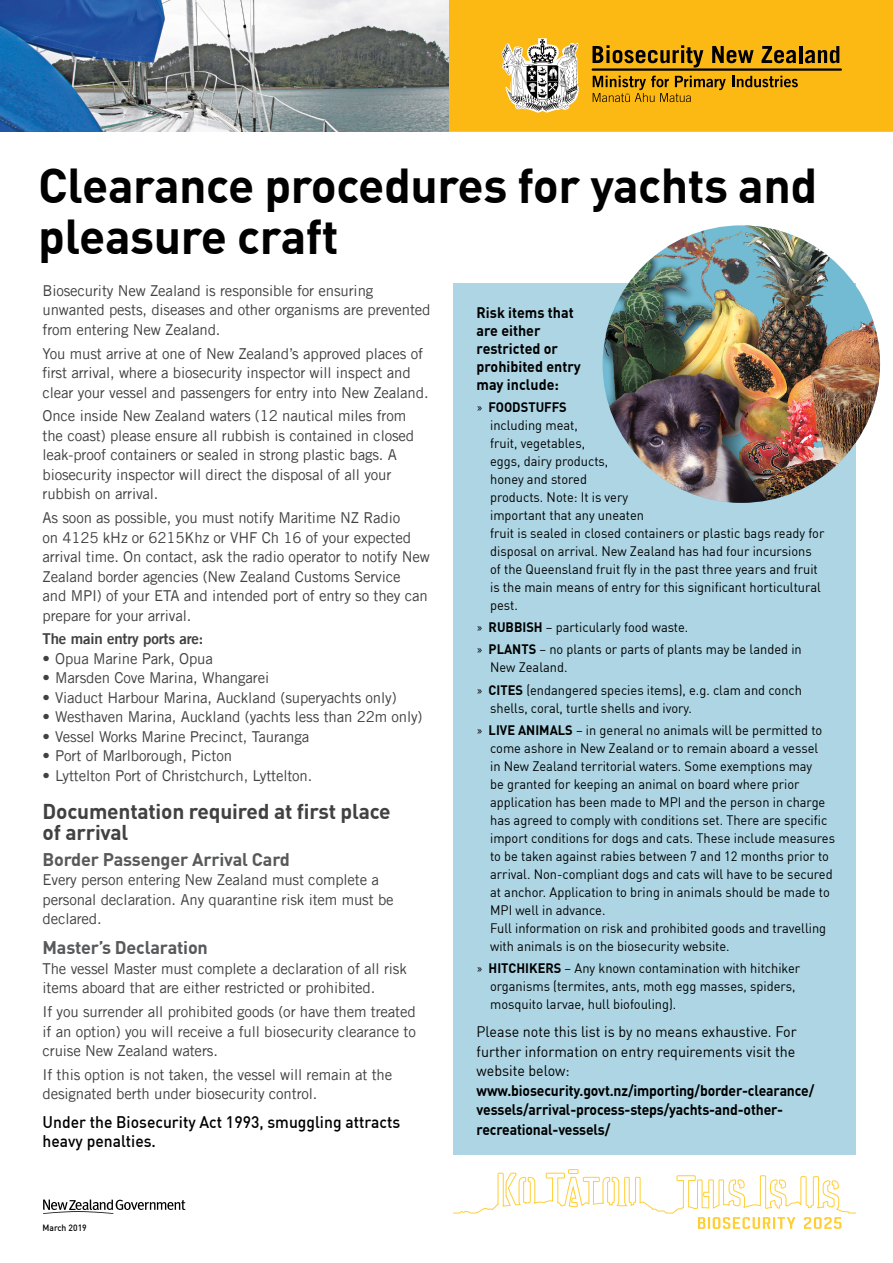
<style>
.page{position:relative;width:893px;height:1263px;background:#fff}
.page>*{position:absolute;margin:0;border:0;box-sizing:border-box;transform-origin:0 0}
.t1{font:700 48px/51px "DIN";letter-spacing:-.01em;color:#000}
.t2{font:700 21px/21px "DIN";letter-spacing:-.01em;color:#414042}
.t3{font:700 18px "DIN";letter-spacing:-.01em;color:#58595b}
.t4{font:500 16.5px/19.8px "DIN";color:#000;scale:.95 1}
.t5{font:15px/19.5px "Trade Gothic LT Std";letter-spacing:-.01em;color:#414042}
.t6{font:700 15px/19.5px "DIN";letter-spacing:-.01em;color:#000;scale:.93 1}
.t7{font:15px/19.5px "DIN";color:#000;text-align:justify;scale:.95 1}
.t8{font:700 15px/18px "DIN";letter-spacing:-.01em;color:#000;scale:.95 1}
.t9{font:15px "Trade Gothic LT Std Bd 2";letter-spacing:-.01em;color:#414042}
.t10{font:13.5px/18px "DIN";color:#000;scale:.95 1}
.t11{font:500 9px "DIN";color:#000;scale:.95 1}
.s1{font-family:"Trade Gothic LT Std"}
.s2{font-weight:700}
</style>
<div class="page">
<svg style="left:43px;top:1199px;width:142px;height:15px"></svg>
<svg style="left:454px;top:1169px;width:402px;height:60px"></svg>
<div style="left:454px;top:284px;width:402px;height:871px;background:#add5e3"></div>
<div style="left:0;top:0;width:893px;height:132px;background:#fdb913"></div>
<img style="left:0;top:0;width:449px;height:132px">
<hr style="left:592px;top:68px;width:250px;height:3px;background:#000">
<svg style="left:593px;top:45px;width:110px;height:23px"></svg>
<svg style="left:712px;top:46px;width:42px;height:17px"></svg>
<svg style="left:761px;top:46px;width:35px;height:17px"></svg>
<hr style="left:799px;top:46px;width:3px;height:17px;background:#000">
<svg style="left:805px;top:46px;width:34px;height:17px"></svg>
<svg style="left:732px;top:76px;width:66px;height:11px"></svg>
<svg style="left:593px;top:76px;width:133px;height:26px"></svg>
<svg style="left:502px;top:38px;width:77px;height:75px"></svg>
<img style="left:603px;top:225px;width:277px;height:278px">
<h1 class="t1" style="left:38px;top:158px;width:781px">Clearance procedures for yachts and pleasure craft</h1>
<p class="t5" style="left:43px;top:280px;width:390px">Biosecurity New Zealand is responsible for ensuring unwanted pests, diseases and other organisms are prevented from entering New Zealand.</p>
<p class="t5" style="left:43px;top:343px;width:388px">You must arrive at one of New Zealand’s approved places of first arrival, where a biosecurity inspector will inspect and clear your vessel and passengers for entry into New Zealand.</p>
<p class="t5" style="left:43px;top:406px;width:373px">Once inside New Zealand waters (12 nautical miles from the coast) please ensure all rubbish is contained in closed leak-proof containers or sealed in strong plastic bags. A biosecurity inspector will direct the disposal of all your rubbish on arrival.</p>
<p class="t5" style="left:43px;top:508px;width:389px">As soon as possible, you must notify Maritime NZ Radio<br>on 4125 kHz or 6215Khz or VHF Ch 16 of your expected arrival time. On contact, ask the radio operator to notify New Zealand border agencies (New Zealand Customs Service<br>and MPI) of your ETA and intended port of entry so they can prepare for your arrival.</p>
<p class="t9" style="left:43px;top:630px;width:162px">The main entry ports are:</p>
<p class="t5" style="left:43px;top:648px;width:172px">• Opua Marine Park, Opua</p>
<p class="t5" style="left:43px;top:668px;width:228px">• Marsden Cove Marina, Whangarei</p>
<p class="t5" style="left:43px;top:687px;width:356px">• Viaduct Harbour Marina, Auckland (superyachts only)</p>
<p class="t5" style="left:43px;top:707px;width:381px">• Westhaven Marina, Auckland (yachts less than 22m only)</p>
<p class="t5" style="left:43px;top:726px;width:268px">• Vessel Works Marine Precinct, Tauranga</p>
<p class="t5" style="left:43px;top:746px;width:191px">• Port of Marlborough, Picton</p>
<p class="t5" style="left:43px;top:765px;width:271px">• Lyttelton Port of Christchurch, Lyttelton.</p>
<h2 class="t2" style="left:43px;top:800px;width:350px">Documentation required at first place of arrival</h2>
<p class="t3" style="left:43px;top:847px;width:249px">Border Passenger Arrival Card</p>
<p class="t5" style="left:43px;top:870px;width:353px">Every person entering New Zealand must complete a personal declaration. Any quarantine risk item must be declared.</p>
<p class="t3" style="left:43px;top:936px;width:167px">Master’s Declaration</p>
<p class="t5" style="left:43px;top:958px;width:366px">The vessel Master must complete a declaration of all risk items aboard that are either restricted or prohibited.</p>
<p class="t5" style="left:43px;top:1002px;width:375px;text-align:justify">If you surrender all prohibited goods (or have them treated if an option) you will receive a full biosecurity clearance to cruise New Zealand waters.</p>
<p class="t5" style="left:43px;top:1064px;width:351px">If this option is not taken, the vessel will remain at the designated berth under biosecurity control.</p>
<p class="t4" style="left:43px;top:1111px;width:378px">Under the Biosecurity Act 1993, smuggling attracts heavy penalties.</p>
<p class="t11" style="left:43px;top:1222px;width:48px">March 2019</p>
<p class="t8" style="left:477px;top:303px;width:111px">Risk items that are either restricted or prohibited entry may include:</p>
<p class="t10" style="left:490px;top:398px;width:353px;text-indent:-14px"><span class="s1">»</span> <span class="s2">FOODSTUFFS<br></span>including meat,<br>fruit, vegetables,<br>eggs, dairy products,<br>honey and stored<br>products. Note: It is very<br>important that any uneaten<br>fruit is sealed in closed containers or plastic bags ready for disposal on arrival. New Zealand has had four incursions of the Queensland fruit fly in the past three years and fruit is the main means of entry for this significant horticultural pest.</p>
<p class="t10" style="left:477px;top:616px;width:344px;line-height:22.2px"><span class="s1">»</span> <span class="s2">RUBBISH</span> – particularly food waste.<br><span class="s1">»</span> <span class="s2">PLANTS</span> – no plants or parts of plants may be landed in</p>
<p class="t10" style="left:477px;top:656px;width:344px;line-height:22.2px;text-indent:14px">New Zealand.<br><span class="s1">»</span> <span class="s2">CITES</span> (endangered species items), e.g. clam and conch</p>
<p class="t10" style="left:477px;top:696px;width:365px;line-height:22.2px;text-indent:14px">shells, coral, turtle shells and ivory.<br><span class="s1">»</span> <span class="s2">LIVE ANIMALS</span> – in general no animals will be permitted to</p>
<p class="t10" style="left:490px;top:739px;width:365px">come ashore in New Zealand or to remain aboard a vessel<br>in New Zealand territorial waters. Some exemptions may<br>be granted for keeping an animal on board where prior application has been made to MPI and the person in charge has agreed to comply with conditions set. There are specific import conditions for dogs and cats. These include measures to be taken against rabies between 7 and 12 months prior to arrival. Non-compliant dogs and cats will have to be secured at anchor. Application to bring in animals should be made to MPI well in advance.<br>Full information on risk and prohibited goods and travelling with animals is on the biosecurity website.</p>
<p class="t10" style="left:490px;top:959px;width:328px;text-indent:-14px"><span class="s1">»</span> <span class="s2">HITCHIKERS</span> – Any known contamination with hitchiker organisms (termites, ants, moth egg masses, spiders, mosquito larvae, hull biofouling).</p>
<p class="t7" style="left:477px;top:1022px;width:338px">Please note this list is by no means exhaustive. For further information on entry requirements visit the website below:</p>
<p class="t6" style="left:477px;top:1080px;width:365px">www.biosecurity.govt.nz/importing/border-clearance/ vessels/arrival-process-steps/yachts-and-other&shy;recreational-vessels/</p>
</div>
